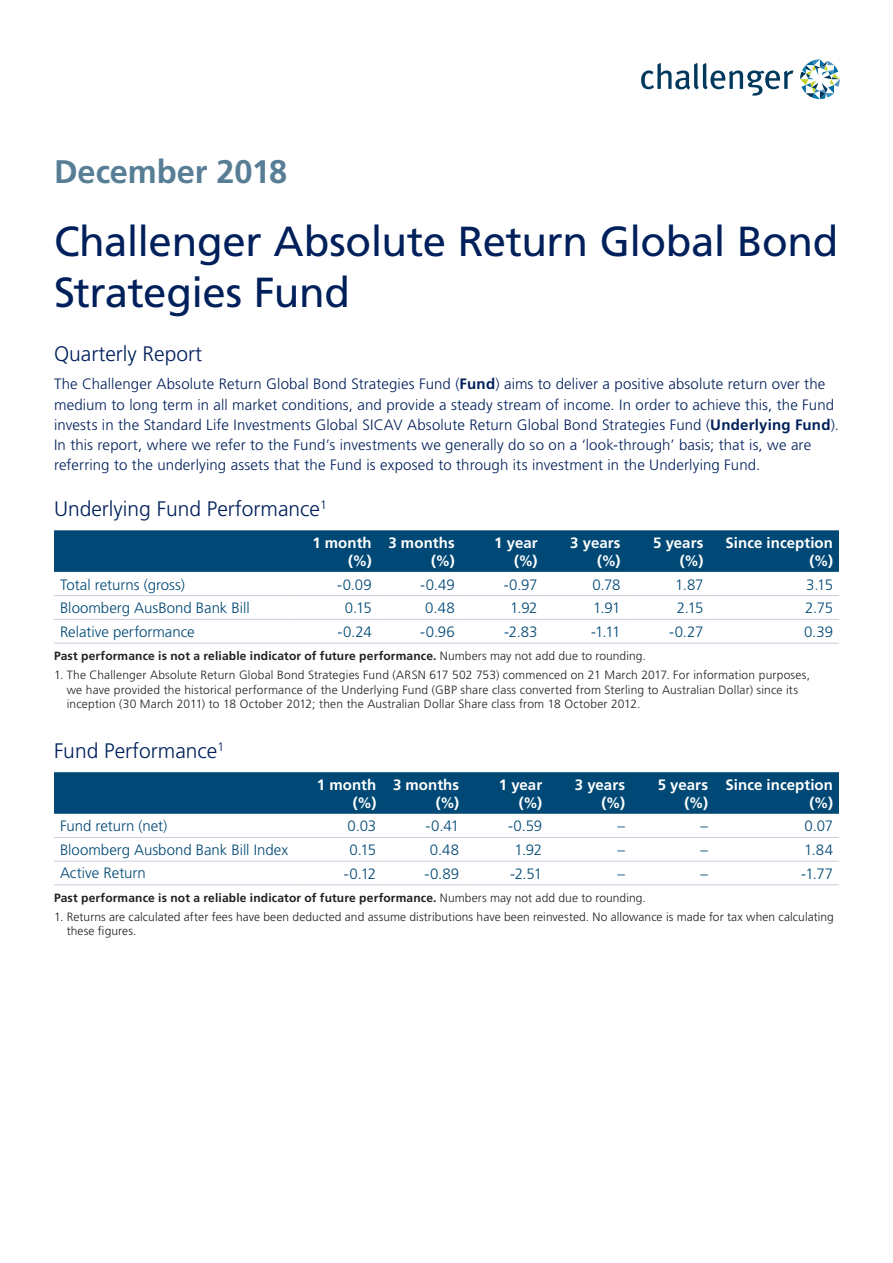
<style>
.page{position:relative;width:893px;height:1263px;background:#fff}
.page>*{position:absolute;margin:0;border:0;box-sizing:border-box;transform-origin:0 0}
.t1{font:42px/50.4px "Frutiger";letter-spacing:-.01em;color:#00205b}
.t2{font:700 32.7px "Frutiger";letter-spacing:-.005em;color:#577e95}
.Heading_1{font:300 21px "Frutiger";color:#00205b}
.Body_copy{font:300 15px/20.2px "Frutiger";letter-spacing:.01em;color:#00205b}
.Table_copy{font:300 15px "Frutiger";letter-spacing:-.005em;color:#004976}
.Table_header{font:700 15px/18px "Frutiger";letter-spacing:.005em;color:#fff;text-align:right}
.Footnote{font:300 12px/14.4px "Frutiger";letter-spacing:.015em;color:#231f20}
.Footnote-2{font:700 12px "Frutiger";letter-spacing:.015em;color:#231f20}
.s1{font-weight:700}
.s2{font-weight:300}
</style>
<div class="page">
<div style="left:54px;top:530px;width:785px;height:42px;background:#004976"></div>
<hr style="left:54px;top:595px;width:241px;height:1px;background:#cbcddd">
<hr style="left:295px;top:595px;width:83px;height:1px;background:#cbcddd">
<hr style="left:378px;top:595px;width:83px;height:1px;background:#cbcddd">
<hr style="left:461px;top:595px;width:83px;height:1px;background:#cbcddd">
<hr style="left:544px;top:595px;width:82px;height:1px;background:#cbcddd">
<hr style="left:626px;top:595px;width:83px;height:1px;background:#cbcddd">
<hr style="left:709px;top:595px;width:130px;height:1px;background:#cbcddd">
<hr style="left:54px;top:619px;width:241px;height:1px;background:#cbcddd">
<hr style="left:295px;top:619px;width:83px;height:1px;background:#cbcddd">
<hr style="left:378px;top:619px;width:83px;height:1px;background:#cbcddd">
<hr style="left:461px;top:619px;width:83px;height:1px;background:#cbcddd">
<hr style="left:544px;top:619px;width:82px;height:1px;background:#cbcddd">
<hr style="left:626px;top:619px;width:83px;height:1px;background:#cbcddd">
<hr style="left:709px;top:619px;width:130px;height:1px;background:#cbcddd">
<hr style="left:54px;top:643px;width:241px;height:1px;background:#cbcddd">
<hr style="left:295px;top:643px;width:83px;height:1px;background:#cbcddd">
<hr style="left:378px;top:643px;width:83px;height:1px;background:#cbcddd">
<hr style="left:461px;top:643px;width:83px;height:1px;background:#cbcddd">
<hr style="left:544px;top:643px;width:82px;height:1px;background:#cbcddd">
<hr style="left:626px;top:643px;width:83px;height:1px;background:#cbcddd">
<hr style="left:709px;top:643px;width:130px;height:1px;background:#cbcddd">
<div style="left:54px;top:772px;width:785px;height:42px;background:#004976"></div>
<hr style="left:54px;top:837px;width:245px;height:1px;background:#cbcddd">
<hr style="left:299px;top:837px;width:83px;height:1px;background:#cbcddd">
<hr style="left:382px;top:837px;width:83px;height:1px;background:#cbcddd">
<hr style="left:465px;top:837px;width:83px;height:1px;background:#cbcddd">
<hr style="left:548px;top:837px;width:83px;height:1px;background:#cbcddd">
<hr style="left:631px;top:837px;width:83px;height:1px;background:#cbcddd">
<hr style="left:714px;top:837px;width:125px;height:1px;background:#cbcddd">
<hr style="left:54px;top:861px;width:245px;height:1px;background:#cbcddd">
<hr style="left:299px;top:861px;width:83px;height:1px;background:#cbcddd">
<hr style="left:382px;top:861px;width:83px;height:1px;background:#cbcddd">
<hr style="left:465px;top:861px;width:83px;height:1px;background:#cbcddd">
<hr style="left:548px;top:861px;width:83px;height:1px;background:#cbcddd">
<hr style="left:631px;top:861px;width:83px;height:1px;background:#cbcddd">
<hr style="left:714px;top:861px;width:125px;height:1px;background:#cbcddd">
<hr style="left:54px;top:884px;width:245px;height:1px;background:#cbcddd">
<hr style="left:299px;top:884px;width:83px;height:1px;background:#cbcddd">
<hr style="left:382px;top:884px;width:83px;height:1px;background:#cbcddd">
<hr style="left:465px;top:884px;width:83px;height:1px;background:#cbcddd">
<hr style="left:548px;top:884px;width:83px;height:1px;background:#cbcddd">
<hr style="left:631px;top:884px;width:83px;height:1px;background:#cbcddd">
<hr style="left:714px;top:884px;width:125px;height:1px;background:#cbcddd">
<svg style="left:641px;top:63px;width:152px;height:33px"></svg>
<svg style="left:800px;top:59px;width:40px;height:40px"></svg>
<p class="t2" style="left:54px;top:152px;width:235px">December 2018</p>
<p class="t1" style="left:54px;top:216px;width:786px">Challenger Absolute Return Global Bond<br>Strategies Fund</p>
<p class="Heading_1" style="left:54px;top:341px;width:150px">Quarterly Report</p>
<p class="Body_copy" style="left:54px;top:374px;width:786px">The Challenger Absolute Return Global Bond Strategies Fund (<span class="s1">Fund</span>) aims to deliver a positive absolute return over the medium to long term in all market conditions, and provide a steady stream of income. In order to achieve this, the Fund invests in the Standard Life Investments Global SICAV Absolute Return Global Bond Strategies Fund (<span class="s1">Underlying Fund</span>).<br>In this report, where we refer to the Fund’s investments we generally do so on a ‘look-through’ basis; that is, we are referring to the underlying assets that the Fund is exposed to through its investment in the Underlying Fund.</p>
<p class="Heading_1" style="left:54px;top:497px;width:274px">Underlying Fund Performance<sup>1</sup></p>
<p class="Table_header" style="left:312px;top:534px;width:61px">1 month (%)</p>
<p class="Table_header" style="left:388px;top:534px;width:68px">3 months (%)</p>
<p class="Table_header" style="left:494px;top:534px;width:45px">1 year (%)</p>
<p class="Table_header" style="left:570px;top:534px;width:52px">3 years (%)</p>
<p class="Table_header" style="left:653px;top:534px;width:52px">5 years (%)</p>
<p class="Table_header" style="left:726px;top:534px;width:109px">Since inception (%)</p>
<p class="Table_copy" style="left:60px;top:576px;width:126px">Total returns (gross)</p>
<p class="Table_copy" style="left:337px;top:576px;width:36px">-0.09</p>
<p class="Table_copy" style="left:420px;top:576px;width:36px">-0.49</p>
<p class="Table_copy" style="left:504px;top:576px;width:35px">-0.97</p>
<p class="Table_copy" style="left:592px;top:576px;width:30px">0.78</p>
<p class="Table_copy" style="left:675px;top:576px;width:30px">1.87</p>
<p class="Table_copy" style="left:806px;top:576px;width:28px">3.15</p>
<p class="Table_copy" style="left:60px;top:600px;width:191px">Bloomberg AusBond Bank Bill</p>
<p class="Table_copy" style="left:345px;top:600px;width:28px">0.15</p>
<p class="Table_copy" style="left:425px;top:600px;width:31px">0.48</p>
<p class="Table_copy" style="left:510px;top:600px;width:29px">1.92</p>
<p class="Table_copy" style="left:593px;top:600px;width:29px">1.91</p>
<p class="Table_copy" style="left:677px;top:600px;width:28px">2.15</p>
<p class="Table_copy" style="left:805px;top:600px;width:29px">2.75</p>
<p class="Table_copy" style="left:60px;top:623px;width:136px">Relative performance</p>
<p class="Table_copy" style="left:337px;top:623px;width:36px">-0.24</p>
<p class="Table_copy" style="left:420px;top:623px;width:36px">-0.96</p>
<p class="Table_copy" style="left:504px;top:623px;width:35px">-2.83</p>
<p class="Table_copy" style="left:591px;top:623px;width:31px">-1.11</p>
<p class="Table_copy" style="left:669px;top:623px;width:36px">-0.27</p>
<p class="Table_copy" style="left:804px;top:623px;width:30px">0.39</p>
<p class="Footnote-2" style="left:54px;top:649px;width:593px">Past performance is not a reliable indicator of future performance. <span class="s2">Numbers may not add due to rounding.</span></p>
<p class="Footnote" style="left:67px;top:668px;width:745px;text-indent:-13px">1. The Challenger Absolute Return Global Bond Strategies Fund (ARSN 617 502 753) commenced on 21 March 2017. For information purposes, we have provided the historical performance of the Underlying Fund (GBP share class converted from Sterling to Australian Dollar) since its inception (30 March 2011) to 18 October 2012; then the Australian Dollar Share class from 18 October 2012.</p>
<p class="Heading_1" style="left:54px;top:738px;width:172px">Fund Performance<sup>1</sup></p>
<p class="Table_header" style="left:317px;top:775px;width:61px">1 month (%)</p>
<p class="Table_header" style="left:393px;top:775px;width:68px">3 months (%)</p>
<p class="Table_header" style="left:499px;top:775px;width:45px">1 year (%)</p>
<p class="Table_header" style="left:575px;top:775px;width:52px">3 years (%)</p>
<p class="Table_header" style="left:658px;top:775px;width:52px">5 years (%)</p>
<p class="Table_header" style="left:726px;top:775px;width:109px">Since inception (%)</p>
<p class="Table_copy" style="left:60px;top:817px;width:109px">Fund return (net)</p>
<p class="Table_copy" style="left:348px;top:818px;width:30px">0.03</p>
<p class="Table_copy" style="left:425px;top:818px;width:35px">-0.41</p>
<p class="Table_copy" style="left:508px;top:818px;width:36px">-0.59</p>
<p class="Table_copy" style="left:618px;top:818px;width:9px">–</p>
<p class="Table_copy" style="left:700px;top:818px;width:9px">–</p>
<p class="Table_copy" style="left:804px;top:818px;width:30px">0.07</p>
<p class="Table_copy" style="left:60px;top:841px;width:230px">Bloomberg Ausbond Bank Bill Index</p>
<p class="Table_copy" style="left:349px;top:841px;width:28px">0.15</p>
<p class="Table_copy" style="left:430px;top:841px;width:31px">0.48</p>
<p class="Table_copy" style="left:515px;top:841px;width:29px">1.92</p>
<p class="Table_copy" style="left:618px;top:841px;width:9px">–</p>
<p class="Table_copy" style="left:700px;top:841px;width:9px">–</p>
<p class="Table_copy" style="left:804px;top:841px;width:30px">1.84</p>
<p class="Table_copy" style="left:60px;top:865px;width:87px">Active Return</p>
<p class="Table_copy" style="left:344px;top:865px;width:34px">-0.12</p>
<p class="Table_copy" style="left:424px;top:865px;width:36px">-0.89</p>
<p class="Table_copy" style="left:510px;top:865px;width:33px">-2.51</p>
<p class="Table_copy" style="left:618px;top:865px;width:9px">–</p>
<p class="Table_copy" style="left:700px;top:865px;width:9px">–</p>
<p class="Table_copy" style="left:801px;top:865px;width:33px">-1.77</p>
<p class="Footnote-2" style="left:54px;top:891px;width:593px">Past performance is not a reliable indicator of future performance. <span class="s2">Numbers may not add due to rounding.</span></p>
<p class="Footnote" style="left:67px;top:909px;width:769px;text-indent:-13px">1. Returns are calculated after fees have been deducted and assume distributions have been reinvested. No allowance is made for tax when calculating these figures.</p>
</div>
